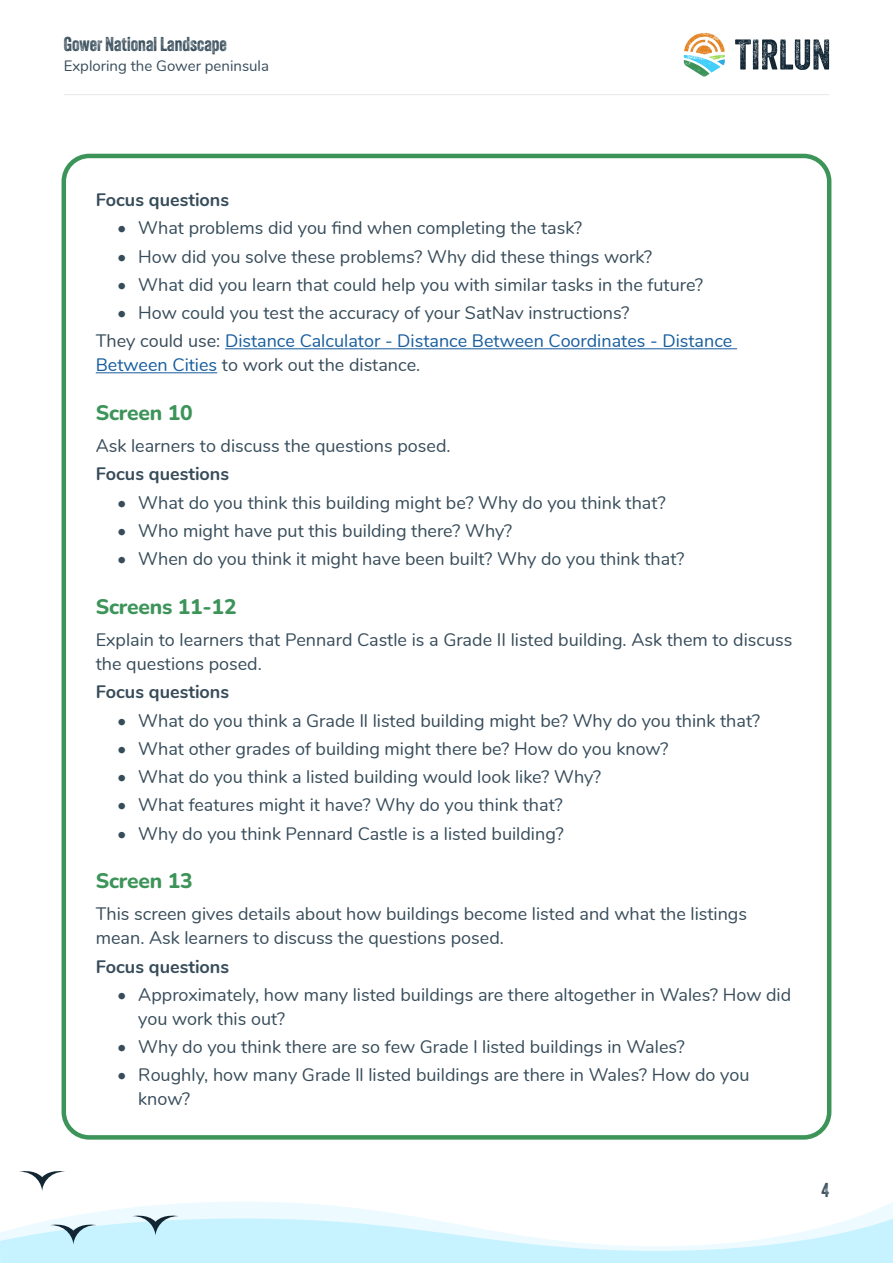
<style>
.page{position:relative;width:893px;height:1263px;background:#fff}
.page>*{position:absolute;margin:0;border:0;box-sizing:border-box;transform-origin:0 0}
.Page_section_heading{font:800 21px "Nunito";letter-spacing:-.01em;color:#3d9459}
.Body_text{font:800 21px "Nunito";letter-spacing:-.01em;color:#3d9459}
.t1{font:19.5px "Veneer Two";color:#374c5a}
.Body_text-2{font:18px/24px "Nunito";color:#374c5a}
.Paragraph_Style_1{font:18px/24px "Nunito";color:#175d9e}
.Body_text-3{font:700 18px "Nunito";color:#374c5a}
.t2{font:15px "Nunito";color:#374c5a}
.s1{color:#374c5a}
</style>
<div class="page">
<svg style="left:735px;top:39px;width:94px;height:31px"></svg>
<svg style="left:684px;top:33px;width:41px;height:44px"></svg>
<hr style="left:64px;top:94px;width:765px;height:1px;background:#e6e7e9">
<svg style="left:93px;top:1202px;width:800px;height:11px"></svg>
<svg style="left:19px;top:1171px;width:46px;height:20px"></svg>
<svg style="left:0;top:1213px;width:893px;height:50px"></svg>
<hr style="left:225px;top:348px;width:512px;height:1px;background:#175d9e">
<hr style="left:96px;top:372px;width:121px;height:1px;background:#175d9e">
<div style="left:62px;top:154px;width:769px;height:985px;border:4px solid #3d9459;border-radius:26px"></div>
<p class="t1" style="left:64px;top:32px;width:165px">Gower National Landscape</p>
<p class="t2" style="left:64px;top:54px;width:207px">Exploring the Gower peninsula</p>
<p class="Body_text-3" style="left:96px;top:187px;width:135px">Focus questions</p>
<p class="Body_text-2" style="left:117px;top:215px;width:467px">• What problems did you find when completing the task?</p>
<p class="Body_text-2" style="left:117px;top:243px;width:537px">• How did you solve these problems? Why did these things work?</p>
<p class="Body_text-2" style="left:117px;top:272px;width:588px">• What did you learn that could help you with similar tasks in the future?</p>
<p class="Body_text-2" style="left:117px;top:300px;width:514px">• How could you test the accuracy of your SatNav instructions?</p>
<p class="Paragraph_Style_1" style="left:96px;top:328px;width:638px"><span class="s1">They could use:</span> Distance Calculator - Distance Between Coordinates - Distance<br>Between Cities <span class="s1">to work out the distance.</span></p>
<p class="Page_section_heading" style="left:96px;top:397px;width:98px">Screen 10</p>
<p class="Body_text-2" style="left:96px;top:433px;width:356px">Ask learners to discuss the questions posed.</p>
<p class="Body_text-3" style="left:96px;top:461px;width:135px">Focus questions</p>
<p class="Body_text-2" style="left:117px;top:489px;width:550px">• What do you think this building might be? Why do you think that?</p>
<p class="Body_text-2" style="left:117px;top:518px;width:397px">• Who might have put this building there? Why?</p>
<p class="Body_text-2" style="left:117px;top:546px;width:569px">• When do you think it might have been built? Why do you think that?</p>
<p class="Page_section_heading" style="left:96px;top:591px;width:142px">Screens 11-12</p>
<p class="Body_text-2" style="left:96px;top:627px;width:698px">Explain to learners that Pennard Castle is a Grade II listed building. Ask them to discuss the questions posed.</p>
<p class="Body_text-3" style="left:96px;top:679px;width:135px">Focus questions</p>
<p class="Body_text-2" style="left:117px;top:707px;width:645px">• What do you think a Grade ll listed building might be? Why do you think that?</p>
<p class="Body_text-2" style="left:117px;top:735px;width:553px">• What other grades of building might there be? How do you know?</p>
<p class="Body_text-2" style="left:117px;top:764px;width:486px">• What do you think a listed building would look like? Why?</p>
<p class="Body_text-2" style="left:117px;top:792px;width:447px">• What features might it have? Why do you think that?</p>
<p class="Body_text-2" style="left:117px;top:820px;width:448px">• Why do you think Pennard Castle is a listed building?</p>
<p class="Body_text" style="left:96px;top:865px;width:98px">Screen 13</p>
<p class="Body_text-2" style="left:96px;top:901px;width:653px">This screen gives details about how buildings become listed and what the listings mean. Ask learners to discuss the questions posed.</p>
<p class="Body_text-3" style="left:96px;top:953px;width:135px">Focus questions</p>
<p class="Body_text-2" style="left:138px;top:981px;width:654px;text-indent:-21px">• Approximately, how many listed buildings are there altogether in Wales? How did you work this out?</p>
<p class="Body_text-2" style="left:117px;top:1034px;width:569px">• Why do you think there are so few Grade l listed buildings in Wales?</p>
<p class="Body_text-2" style="left:138px;top:1062px;width:613px;text-indent:-21px">• Roughly, how many Grade ll listed buildings are there in Wales? How do you know?</p>
<p class="t1" style="left:821px;top:1178px;width:9px">4</p>
</div>
